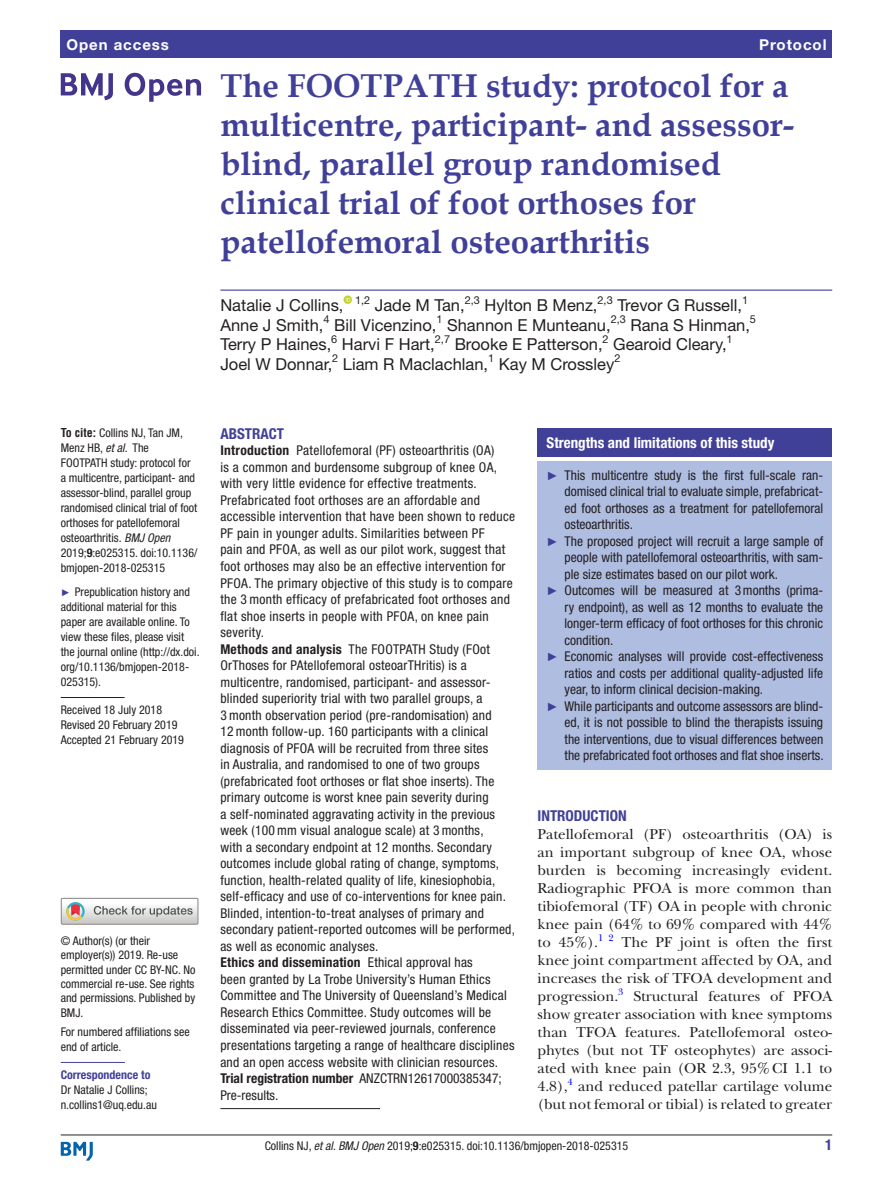
<style>
.page{position:relative;width:893px;height:1191px;background:#fff}
.page>*{position:absolute;margin:0;border:0;box-sizing:border-box;transform-origin:0 0}
.t1{font:700 33px/39px "Book Antiqua";color:#414099}
.t2{font:16.5px "Helvetica Neue LT Std";color:#231f20}
.t3{font:15px/18px "New Baskerville";color:#231f20;text-align:justify}
.t4{font:700 condensed 15px "Helvetica Neue LT Std";color:#fff}
.t5{font:700 condensed 15px "Helvetica Neue LT Std";color:#414099}
.t6{font:700 15px "Helvetica Neue LT Std";letter-spacing:.065em;color:#fff}
.t7{font:condensed 13.5px/16.5px "Helvetica Neue LT Std";letter-spacing:.02em;color:#231f20}
.t8{font:condensed 13.5px "Helvetica Neue LT Std";color:#231f20}
.t9{font:condensed 12px/15px "Helvetica Neue LT Std";color:#231f20}
.t10{font:700 condensed 12px "Helvetica Neue LT Std";color:#414099}
.t11{font:10.95px "Helvetica Neue LT Std";color:#231f20}
.t12{font:9.9px "New Baskerville";color:#00f}
.s1{font-family:"Helvetica LT Std";font-weight:700}
.s2{font-style:italic}
.s3{font-weight:700}
.s4{font-family:"Arial";font-stretch:normal;font-size:9.75px;color:#414099}
.s5{font-family:"Arial";font-stretch:normal;font-size:12px;color:#414099}
</style>
<div class="page">
<hr style="left:61px;top:1134px;width:771px;height:1px;background:#231f20">
<svg style="left:61px;top:1141px;width:32px;height:19px"></svg>
<div style="left:61px;top:31px;width:771px;height:27px;background:#414099"></div>
<hr style="left:220px;top:289px;width:612px;height:2px;background:#414099">
<svg style="left:344px;top:295px;width:8px;height:9px"></svg>
<hr style="left:61px;top:697px;width:64px;height:1px;background:#231f20">
<hr style="left:61px;top:1062px;width:64px;height:1px;background:#414099">
<svg style="left:61px;top:73px;width:52px;height:27px"></svg>
<svg style="left:125px;top:73px;width:76px;height:29px"></svg>
<div style="left:61px;top:897px;width:138px;height:27px;border:1px solid #969090"></div>
<svg style="left:61px;top:898px;width:137px;height:26px"></svg>
<hr style="left:220px;top:1108px;width:160px;height:1px;background:#231f20">
<div style="left:538px;top:428px;width:294px;height:29px;background:#414099"></div>
<div style="left:538px;top:461px;width:294px;height:308px;background:#afbde1"></div>
<p class="t6" style="left:66px;top:35px;width:104px">Open access</p>
<p class="t6" style="left:759px;top:35px;width:69px">Protocol</p>
<h1 class="t1" style="left:220px;top:66px;width:575px">The FOOTPATH study: protocol for a multicentre, participant- and assessor&shy;blind, parallel group randomised clinical trial of foot orthoses for patellofemoral osteoarthritis</h1>
<p class="t2" style="left:220px;top:296px;width:125px">Natalie J Collins,</p>
<p class="t11" style="left:355px;top:293px;width:17px">1,2</p>
<p class="t2" style="left:375px;top:296px;width:91px">Jade M Tan,</p>
<p class="t11" style="left:465px;top:293px;width:17px">2,3</p>
<p class="t2" style="left:484px;top:296px;width:115px">Hylton B Menz,</p>
<p class="t11" style="left:598px;top:293px;width:17px">2,3</p>
<p class="t2" style="left:617px;top:296px;width:126px">Trevor G Russell,</p>
<p class="t11" style="left:742px;top:293px;width:8px">1</p>
<p class="t2" style="left:220px;top:315px;width:105px">Anne J Smith,</p>
<p class="t11" style="left:323px;top:313px;width:8px">4</p>
<p class="t2" style="left:334px;top:315px;width:104px">Bill Vicenzino,</p>
<p class="t11" style="left:436px;top:313px;width:8px">1</p>
<p class="t2" style="left:447px;top:315px;width:165px">Shannon E Munteanu,</p>
<p class="t11" style="left:611px;top:313px;width:17px">2,3</p>
<p class="t2" style="left:630px;top:315px;width:121px">Rana S Hinman,</p>
<p class="t11" style="left:750px;top:313px;width:8px">5</p>
<p class="t2" style="left:220px;top:335px;width:112px">Terry P Haines,</p>
<p class="t11" style="left:331px;top:332px;width:8px">6</p>
<p class="t2" style="left:342px;top:335px;width:94px">Harvi F Hart,</p>
<p class="t11" style="left:435px;top:332px;width:17px">2,7</p>
<p class="t2" style="left:455px;top:335px;width:149px">Brooke E Patterson,</p>
<p class="t11" style="left:603px;top:332px;width:8px">2</p>
<p class="t2" style="left:613px;top:335px;width:115px">Gearoid Cleary,</p>
<p class="t11" style="left:727px;top:332px;width:8px">1</p>
<p class="t2" style="left:220px;top:354px;width:113px">Joel W Donnar,</p>
<p class="t11" style="left:332px;top:352px;width:8px">2</p>
<p class="t2" style="left:343px;top:354px;width:147px">Liam R Maclachlan,</p>
<p class="t11" style="left:488px;top:352px;width:8px">1</p>
<p class="t2" style="left:499px;top:354px;width:117px">Kay M Crossley</p>
<p class="t11" style="left:614px;top:352px;width:8px">2</p>
<p class="t9" style="left:61px;top:425px;width:138px"><span class="s1">To cite:</span> Collins NJ, Tan JM,<br>Menz HB, <span class="s2">et al</span>. The<br>FOOTPATH study: protocol for a multicentre, participant- and assessor-blind, parallel group randomised clinical trial of foot orthoses for patellofemoral osteoarthritis. <span class="s2">BMJ Open<br></span>2019;<span class="s3">9</span>:e025315. doi:10.1136/ bmjopen-2018-025315</p>
<p class="t9" style="left:61px;top:584px;width:140px"><span class="s4">►</span> Prepublication history and additional material for this paper are available online. To view these files, please visit the journal online (http://dx.doi. org/10.1136/bmjopen-2018-<br>025315).</p>
<p class="t9" style="left:61px;top:702px;width:125px">Received 18 July 2018<br>Revised 20 February 2019<br>Accepted 21 February 2019</p>
<p class="t9" style="left:61px;top:933px;width:136px;line-height:14.4px">© Author(s) (or their employer(s)) 2019. Re-use permitted under CC BY-NC. No commercial re-use. See rights and permissions. Published by<br>BMJ.</p>
<p class="t9" style="left:61px;top:1024px;width:130px">For numbered affiliations see end of article.</p>
<p class="t10" style="left:61px;top:1067px;width:91px">Correspondence to</p>
<p class="t9" style="left:61px;top:1082px;width:98px">Dr Natalie J Collins; n.collins1@uq.edu.au</p>
<p class="t5" style="left:220px;top:424px;width:65px">Abstract</p>
<p class="t7" style="left:220px;top:442px;width:296px"><span class="s3">Introduction</span> Patellofemoral (PF) osteoarthritis (OA)<br>is a common and burdensome subgroup of knee OA, with very little evidence for effective treatments.<br>Prefabricated foot orthoses are an affordable and accessible intervention that have been shown to reduce PF pain in younger adults. Similarities between PF<br>pain and PFOA, as well as our pilot work, suggest that foot orthoses may also be an effective intervention for PFOA. The primary objective of this study is to compare the 3 month efficacy of prefabricated foot orthoses and flat shoe inserts in people with PFOA, on knee pain severity.<br><span class="s3">Methods and analysis</span> The FOOTPATH Study (FOot OrThoses for PAtellofemoral osteoarTHritis) is a multicentre, randomised, participant- and assessor&shy;blinded superiority trial with two parallel groups, a<br>3 month observation period (pre-randomisation) and<br>12 month follow-up. 160 participants with a clinical diagnosis of PFOA will be recruited from three sites<br>in Australia, and randomised to one of two groups (prefabricated foot orthoses or flat shoe inserts). The primary outcome is worst knee pain severity during<br>a self-nominated aggravating activity in the previous week (100 mm visual analogue scale) at 3 months,<br>with a secondary endpoint at 12 months. Secondary outcomes include global rating of change, symptoms, function, health-related quality of life, kinesiophobia, self-efficacy and use of co-interventions for knee pain.<br>Blinded, intention-to-treat analyses of primary and secondary patient-reported outcomes will be performed, as well as economic analyses.<br><span class="s3">Ethics and dissemination</span> Ethical approval has<br>been granted by La Trobe University’s Human Ethics Committee and The University of Queensland’s Medical Research Ethics Committee. Study outcomes will be disseminated via peer-reviewed journals, conference presentations targeting a range of healthcare disciplines and an open access website with clinician resources.<br><span class="s3">Trial registration number</span> ANZCTRN12617000385347; Pre-results.</p>
<p class="t4" style="left:547px;top:433px;width:229px">Strengths and limitations of this study</p>
<p class="t8" style="left:547px;top:467px;width:278px"><span class="s5">►</span> This multicentre study is the first full-scale ran-</p>
<p class="t8" style="left:565px;top:483px;width:260px">domised clinical trial to evaluate simple, prefabricat-</p>
<p class="t8" style="left:565px;top:500px;width:260px">ed foot orthoses as a treatment for patellofemoral</p>
<p class="t8" style="left:565px;top:516px;width:70px">osteoarthritis.</p>
<p class="t8" style="left:547px;top:533px;width:278px"><span class="s5">►</span> The proposed project will recruit a large sample of</p>
<p class="t8" style="left:565px;top:549px;width:260px">people with patellofemoral osteoarthritis, with sam-</p>
<p class="t8" style="left:565px;top:566px;width:215px">ple size estimates based on our pilot work.</p>
<p class="t8" style="left:547px;top:582px;width:278px"><span class="s5">►</span> Outcomes will be measured at 3months (prima-</p>
<p class="t8" style="left:565px;top:599px;width:260px">ry endpoint), as well as 12 months to evaluate the</p>
<p class="t8" style="left:565px;top:615px;width:260px">longer-term efficacy of foot orthoses for this chronic</p>
<p class="t8" style="left:565px;top:632px;width:50px">condition.</p>
<p class="t8" style="left:547px;top:648px;width:278px"><span class="s5">►</span> Economic analyses will provide cost-effectiveness</p>
<p class="t8" style="left:565px;top:665px;width:260px">ratios and costs per additional quality-adjusted life</p>
<p class="t8" style="left:565px;top:681px;width:200px">year, to inform clinical decision-making.</p>
<p class="t8" style="left:547px;top:698px;width:278px"><span class="s5">►</span> While participants and outcome assessors are blind-</p>
<p class="t8" style="left:565px;top:714px;width:260px">ed, it is not possible to blind the therapists issuing</p>
<p class="t8" style="left:565px;top:731px;width:260px">the interventions, due to visual differences between</p>
<p class="t8" style="left:565px;top:747px;width:261px">the prefabricated foot orthoses and flat shoe inserts.</p>
<p class="t5" style="left:538px;top:807px;width:91px">Introduction</p>
<p class="t3" style="left:538px;top:825px;width:296px">Patellofemoral (PF) osteoarthritis (OA) is an important subgroup of knee OA, whose burden is becoming increasingly evident.<br>Radiographic PFOA is more common than tibiofemoral (TF) OA in people with chronic knee pain (64% to 69% compared with 44% to 45%).</p>
<p class="t12" style="left:598px;top:931px;width:17px">1 2</p>
<p class="t3" style="left:538px;top:933px;width:296px;text-indent:84px">The PF joint is often the first knee joint compartment affected by OA, and increases the risk of TFOA development and progression.</p>
<p class="t12" style="left:618px;top:985px;width:7px">3</p>
<p class="t3" style="left:538px;top:987px;width:296px;text-indent:96px">Structural features of PFOA show greater association with knee symptoms than TFOA features. Patellofemoral osteo&shy;phytes (but not TF osteophytes) are associ&shy;ated with knee pain (OR 2.3, 95%CI 1.1 to 4.8),</p>
<p class="t12" style="left:568px;top:1075px;width:7px">4</p>
<p class="t3" style="left:538px;top:1077px;width:296px;text-align:right">and reduced patellar cartilage volume<br>(but not femoral or tibial) is related to greater</p>
<p class="t9" style="left:265px;top:1137px;width:365px">Collins NJ, <span class="s2">et al</span>. <span class="s2">BMJ Open</span> 2019;<span class="s3">9</span>:e025315. doi:10.1136/bmjopen-2018-025315</p>
<p class="t5" style="left:825px;top:1135px;width:9px">1</p>
</div>
